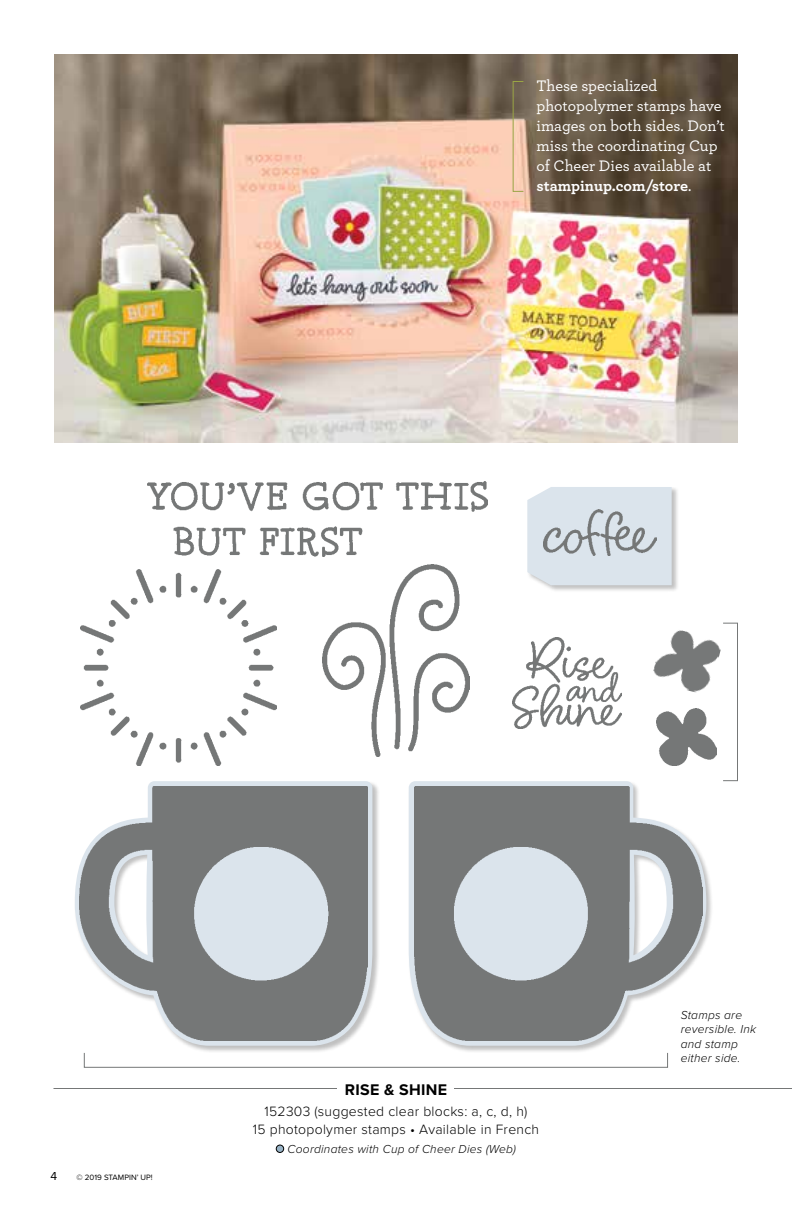
<style>
.page{position:relative;width:792px;height:1224px;background:#fff}
.page>*{position:absolute;margin:0;border:0;box-sizing:border-box;transform-origin:0 0}
.t1{font:500 16px/20px "Archer";color:#fff}
.t2{font:700 16px "Proxima Nova";letter-spacing:.02em;color:#000}
.t3{font:300 14px/18px "Proxima Nova";letter-spacing:.02em;color:#000;text-align:center}
.t4{font:italic 300 12px/14.4px "Proxima Nova";letter-spacing:.02em;color:#000}
.t5{font:12px "Proxima Nova";color:#000}
.t6{font:8px "Proxima Nova";color:#000}
.s1{font-weight:700}
</style>
<div class="page">
<img style="left:148px;top:482px;width:339px;height:74px">
<div style="left:527px;top:487px;width:152px;height:105px;background:#000;opacity:.25"></div>
<div style="left:527px;top:487px;width:145px;height:98px;background:#dbe4ec"></div>
<img style="left:543px;top:510px;width:113px;height:46px">
<div style="left:408px;top:781px;width:306px;height:272px;background:#000;opacity:.25"></div>
<svg style="left:409px;top:781px;width:297px;height:265px;fill:#dbe4ec"></svg>
<img style="left:414px;top:786px;width:288px;height:255px">
<div style="left:74px;top:781px;width:306px;height:272px;background:#000;opacity:.25"></div>
<svg style="left:75px;top:781px;width:297px;height:265px;fill:#dbe4ec"></svg>
<img style="left:80px;top:786px;width:288px;height:255px">
<img style="left:80px;top:570px;width:196px;height:196px">
<img style="left:322px;top:564px;width:148px;height:192px">
<img style="left:513px;top:638px;width:108px;height:91px">
<img style="left:54px;top:54px;width:684px;height:388px">
<hr style="left:54px;top:1088px;width:738px;height:1px;background:#757777">
<div style="left:338px;top:1082px;width:116px;height:13px;background:#fff"></div>
<div style="left:276px;top:1145px;width:8px;height:7px;background:#98b3c6;border-radius:50%"></div>
<div style="left:276px;top:1145px;width:8px;height:8px;border:1px solid #000;border-radius:50%"></div>
<svg style="left:83px;top:1052px;width:586px;height:16px"></svg>
<img style="left:653px;top:630px;width:68px;height:63px">
<img style="left:657px;top:709px;width:60px;height:57px">
<svg style="left:723px;top:622px;width:15px;height:160px"></svg>
<div style="left:513px;top:81px;width:11px;height:111px;border:1px solid #9aa544"></div>
<p class="t1" style="left:536px;top:74px;width:190px">These specialized photopolymer stamps have images on both sides. Don’t miss the coordinating Cup of Cheer Dies available at <span class="s1">stampinup.com/store</span>.</p>
<p class="t5" style="left:51px;top:1167px;width:8px">4</p>
<p class="t6" style="left:77px;top:1172px;width:78px">© 2019 STAMPIN’ UP!</p>
<p class="t2" style="left:345px;top:1078px;width:104px">RISE &amp; SHINE</p>
<p class="t3" style="left:253px;top:1102px;width:288px">152303 (suggested clear blocks: a, c, d, h)<br>15 photopolymer stamps • Available in French</p>
<p class="t4" style="left:288px;top:1141px;width:230px">Coordinates with Cup of Cheer Dies (Web)</p>
<p class="t4" style="left:681px;top:1007px;width:77px">Stamps are reversible. Ink and stamp either side.</p>
</div>
